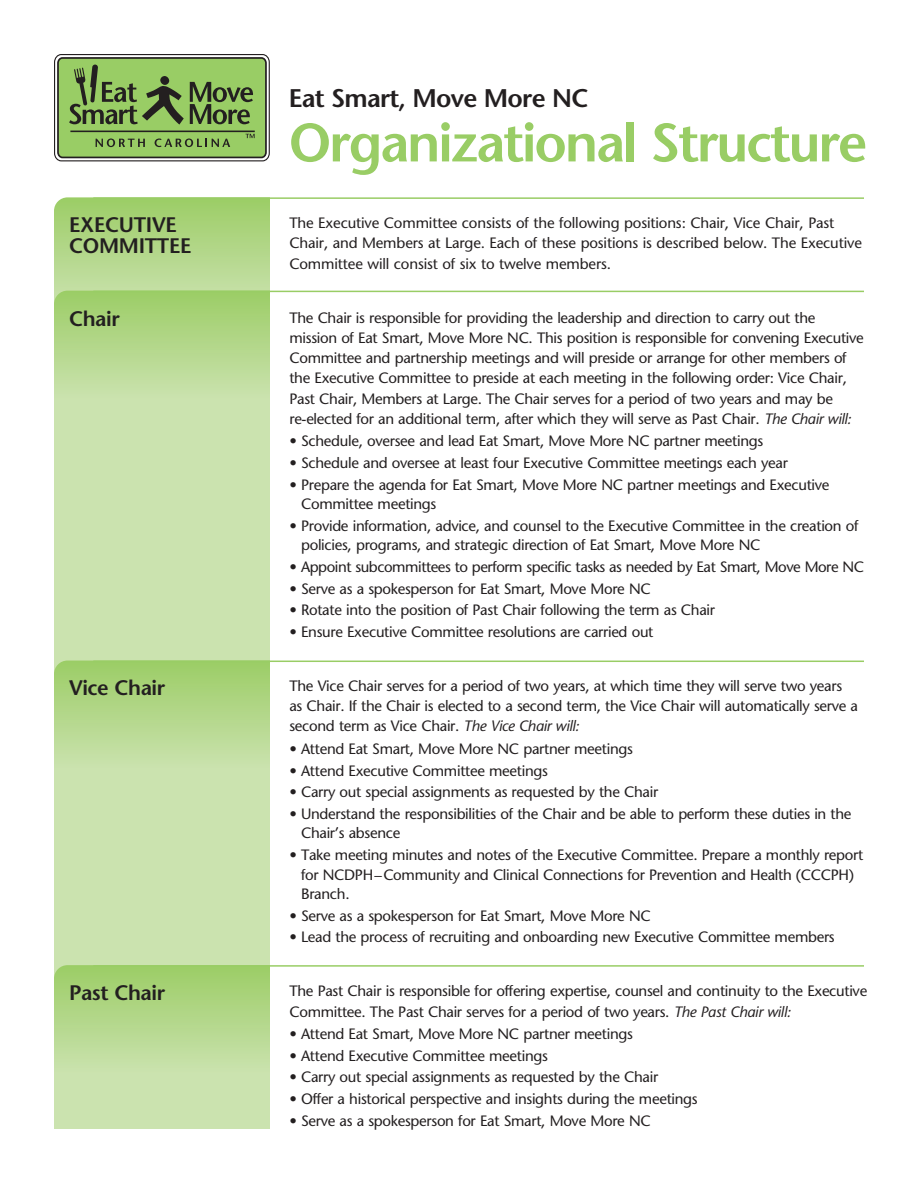
<style>
.page{position:relative;width:918px;height:1188px;background:#fff}
.page>*{position:absolute;margin:0;border:0;box-sizing:border-box;transform-origin:0 0}
.t1{font:600 54px "Stone Sans";letter-spacing:-.04em;color:#99cd65}
.t2{font:600 25.5px "Stone Sans";letter-spacing:-.03em;color:#231f20}
.t3{font:600 21px/21px "Stone Sans";letter-spacing:-.02em;color:#231f20}
.t4{font:15px/20.2px "Stone Sans";letter-spacing:-.02em;color:#231f20}
.s1{font-style:italic}
</style>
<div class="page">
<svg style="left:55px;top:55px;width:214px;height:106px"></svg>
<div style="left:54px;top:54px;width:216px;height:107px;border:1px solid #231f20;border-radius:7px"></div>
<div style="left:58px;top:58px;width:208px;height:99px;background:#99cd65;border-radius:5px"></div>
<div style="left:57px;top:57px;width:210px;height:101px;border:2px solid #231f20;border-radius:5px"></div>
<hr style="left:70px;top:131px;width:185px;height:1px;background:#231f20">
<svg style="left:96px;top:139px;width:49px;height:8px"></svg>
<svg style="left:155px;top:139px;width:75px;height:8px"></svg>
<svg style="left:190px;top:82px;width:63px;height:42px"></svg>
<svg style="left:69px;top:64px;width:115px;height:61px"></svg>
<svg style="left:246px;top:134px;width:9px;height:4px"></svg>
<div style="left:54px;top:211px;width:216px;height:918px;background:#cbe3af"></div>
<hr style="left:93px;top:197px;width:771px;height:2px;background:#99cd65">
<svg style="left:54px;top:197px;width:216px;height:187px;background:#afd585"></svg>
<hr style="left:93px;top:291px;width:771px;height:1px;background:#99cd65">
<svg style="left:54px;top:661px;width:216px;height:93px;background:#b0d685"></svg>
<hr style="left:93px;top:661px;width:771px;height:1px;background:#99cd65">
<svg style="left:54px;top:965px;width:216px;height:94px;background:#b0d685"></svg>
<hr style="left:93px;top:965px;width:771px;height:2px;background:#99cd65">
<h2 class="t2" style="left:289px;top:83px;width:301px">Eat Smart, Move More NC</h2>
<h1 class="t1" style="left:289px;top:109px;width:580px">Organizational Structure</h1>
<h3 class="t3" style="left:69px;top:214px;width:124px">EXECUTIVE<br>COMMITTEE</h3>
<p class="t4" style="left:289px;top:213px;width:574px">The Executive Committee consists of the following positions: Chair, Vice Chair, Past<br>Chair, and Members at Large. Each of these positions is described below. The Executive<br>Committee will consist of six to twelve members.</p>
<h3 class="t3" style="left:69px;top:307px;width:52px">Chair</h3>
<p class="t4" style="left:289px;top:307px;width:576px">The Chair is responsible for providing the leadership and direction to carry out the mission of Eat Smart, Move More NC. This position is responsible for convening Executive Committee and partnership meetings and will preside or arrange for other members of the Executive Committee to preside at each meeting in the following order: Vice Chair, Past Chair, Members at Large. The Chair serves for a period of two years and may be re-elected for an additional term, after which they will serve as Past Chair. <span class="s1">The Chair will:</span></p>
<p class="t4" style="left:289px;top:431px;width:475px">• Schedule, oversee and lead Eat Smart, Move More NC partner meetings</p>
<p class="t4" style="left:289px;top:453px;width:500px">• Schedule and oversee at least four Executive Committee meetings each year</p>
<p class="t4" style="left:301px;top:475px;width:530px;line-height:19.5px;text-indent:-12px">• Prepare the agenda for Eat Smart, Move More NC partner meetings and Executive<br>Committee meetings</p>
<p class="t4" style="left:301px;top:516px;width:559px;line-height:19.5px;text-indent:-12px">• Provide information, advice, and counsel to the Executive Committee in the creation of policies, programs, and strategic direction of Eat Smart, Move More NC</p>
<p class="t4" style="left:289px;top:556px;width:576px">• Appoint subcommittees to perform specific tasks as needed by Eat Smart, Move More NC</p>
<p class="t4" style="left:289px;top:578px;width:363px">• Serve as a spokesperson for Eat Smart, Move More NC</p>
<p class="t4" style="left:289px;top:600px;width:427px">• Rotate into the position of Past Chair following the term as Chair</p>
<p class="t4" style="left:289px;top:621px;width:366px">• Ensure Executive Committee resolutions are carried out</p>
<h3 class="t3" style="left:69px;top:677px;width:98px">Vice Chair</h3>
<h3 class="t3" style="left:69px;top:982px;width:98px">Past Chair</h3>
<p class="t4" style="left:289px;top:675px;width:570px">The Vice Chair serves for a period of two years, at which time they will serve two years as Chair. If the Chair is elected to a second term, the Vice Chair will automatically serve a second term as Vice Chair. <span class="s1">The Vice Chair will:</span></p>
<p class="t4" style="left:289px;top:738px;width:345px">• Attend Eat Smart, Move More NC partner meetings</p>
<p class="t4" style="left:289px;top:760px;width:260px">• Attend Executive Committee meetings</p>
<p class="t4" style="left:289px;top:782px;width:370px">• Carry out special assignments as requested by the Chair</p>
<p class="t4" style="left:301px;top:804px;width:552px;line-height:19.5px;text-indent:-12px">• Understand the responsibilities of the Chair and be able to perform these duties in the<br>Chair’s absence</p>
<p class="t4" style="left:301px;top:845px;width:564px;line-height:19.5px;text-indent:-12px">• Take meeting minutes and notes of the Executive Committee. Prepare a monthly report for NCDPH–Community and Clinical Connections for Prevention and Health (CCCPH)<br>Branch.</p>
<p class="t4" style="left:289px;top:905px;width:363px">• Serve as a spokesperson for Eat Smart, Move More NC</p>
<p class="t4" style="left:289px;top:927px;width:547px">• Lead the process of recruiting and onboarding new Executive Committee members</p>
<p class="t4" style="left:289px;top:981px;width:579px">The Past Chair is responsible for offering expertise, counsel and continuity to the Executive<br>Committee. The Past Chair serves for a period of two years. <span class="s1">The Past Chair will:</span></p>
<p class="t4" style="left:289px;top:1024px;width:345px">• Attend Eat Smart, Move More NC partner meetings</p>
<p class="t4" style="left:289px;top:1045px;width:260px">• Attend Executive Committee meetings</p>
<p class="t4" style="left:289px;top:1067px;width:370px">• Carry out special assignments as requested by the Chair</p>
<p class="t4" style="left:289px;top:1089px;width:410px">• Offer a historical perspective and insights during the meetings</p>
<p class="t4" style="left:289px;top:1110px;width:363px">• Serve as a spokesperson for Eat Smart, Move More NC</p>
</div>
